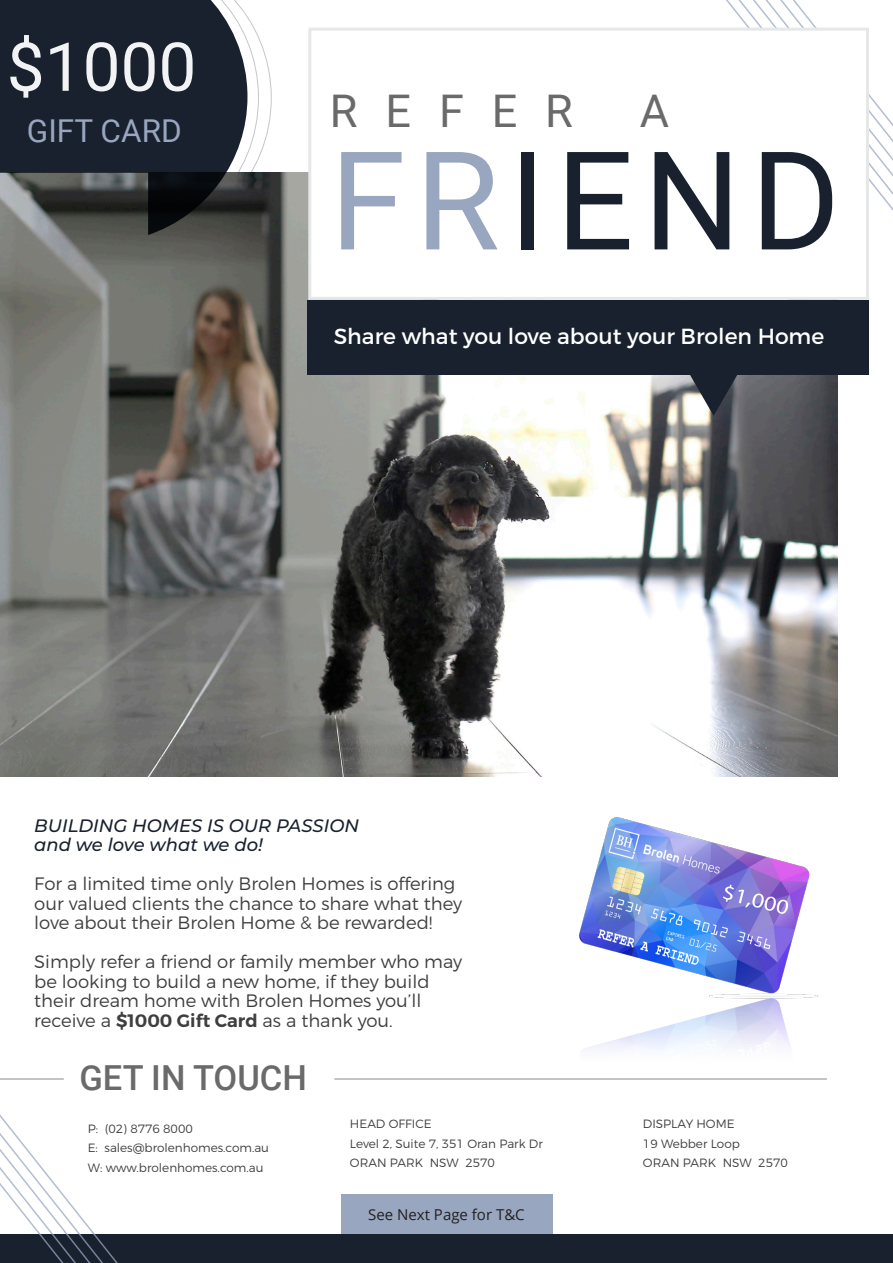
<style>
.page{position:relative;width:893px;height:1263px;background:#fff}
.page>*{position:absolute;margin:0;border:0;box-sizing:border-box;transform-origin:0 0}
.t1{font:136.95px "Roboto";letter-spacing:.07em;color:#18212d}
.t2{font:67.5px "Roboto";color:#f2f3f4}
.t3{font:45px "Roboto";letter-spacing:.62em;color:#6a6a6a}
.t4{font:500 34.5px "Roboto";color:#6a6a6a}
.t5{font:31.5px "Roboto";color:#98a6bf}
.t6{font:21.9px "Montserrat";color:#fff}
.t7{font:300 18px/19.5px "Montserrat";color:#3e3e3f}
.t8{font:italic 500 18px "Montserrat";color:#18212d}
.t9{font:15px "Open Sans";color:#231f20}
.t10{font:300 12px/19.5px "Montserrat";color:#3e3e3f}
.s1{color:#98a6bf}
.s2{font-weight:600}
</style>
<div class="page">
<svg style="left:726px;top:0;width:167px;height:211px"></svg>
<div style="left:341px;top:1194px;width:211px;height:54px;background:#98a6bf"></div>
<svg style="left:247px;top:16px;width:25px;height:156px"></svg>
<img style="left:0;top:172px;width:837px;height:604px">
<div style="left:308px;top:28px;width:561px;height:272px;background:#fff;border:3px solid #e6e7e9"></div>
<div style="left:308px;top:300px;width:561px;height:74px;background:#18212d"></div>
<svg style="left:690px;top:374px;width:48px;height:42px"></svg>
<div style="left:0;top:1234px;width:893px;height:29px;background:#18212d"></div>
<hr style="left:334px;top:1078px;width:493px;height:2px;background:#b0b1b5">
<svg style="left:0;top:0;width:247px;height:235px;background:#293038"></svg>
<svg style="left:0;top:1078px;width:118px;height:185px"></svg>
<img style="left:542px;top:817px;width:285px;height:263px">
<p class="t2" style="left:7px;top:20px;width:191px">$1000</p>
<p class="t5" style="left:27px;top:109px;width:156px">GIFT CARD</p>
<p class="t3" style="left:330px;top:80px;width:245px">REFER</p>
<p class="t3" style="left:640px;top:80px;width:31px">A</p>
<p class="t1" style="left:330px;top:105px;width:512px"><span class="s1">FR</span>IEND</p>
<p class="t6" style="left:334px;top:323px;width:492px">Share what you love about your Brolen Home</p>
<p class="t8" style="left:34px;top:812px;width:326px">BUILDING HOMES IS OUR PASSION</p>
<p class="t8" style="left:34px;top:832px;width:230px">and we love what we do!</p>
<p class="t7" style="left:34px;top:873px;width:429px">For a limited time only Brolen Homes is offering our valued clients the chance to share what they love about their Brolen Home &amp; be rewarded!</p>
<p class="t7" style="left:34px;top:951px;width:429px">Simply refer a friend or family member who may be looking to build a new home, if they build their dream home with Brolen Homes you’ll receive a <span class="s2">$1000 Gift Card</span> as a thank you.</p>
<p class="t4" style="left:79px;top:1054px;width:229px">GET IN TOUCH</p>
<p class="t10" style="left:88px;top:1118px;width:183px">P: (02) 8776 8000<br>E: sales@brolenhomes.com.au<br>W: www.brolenhomes.com.au</p>
<p class="t10" style="left:350px;top:1114px;width:83px">HEAD OFFICE</p>
<p class="t10" style="left:350px;top:1133px;width:194px">Level 2, Suite 7, 351 Oran Park Dr</p>
<p class="t10" style="left:350px;top:1153px;width:146px">ORAN PARK NSW 2570</p>
<p class="t9" style="left:368px;top:1204px;width:158px">See Next Page for T&amp;C</p>
<p class="t10" style="left:643px;top:1114px;width:93px">DISPLAY HOME</p>
<p class="t10" style="left:643px;top:1133px;width:98px">19 Webber Loop</p>
<p class="t10" style="left:643px;top:1153px;width:146px">ORAN PARK NSW 2570</p>
</div>
